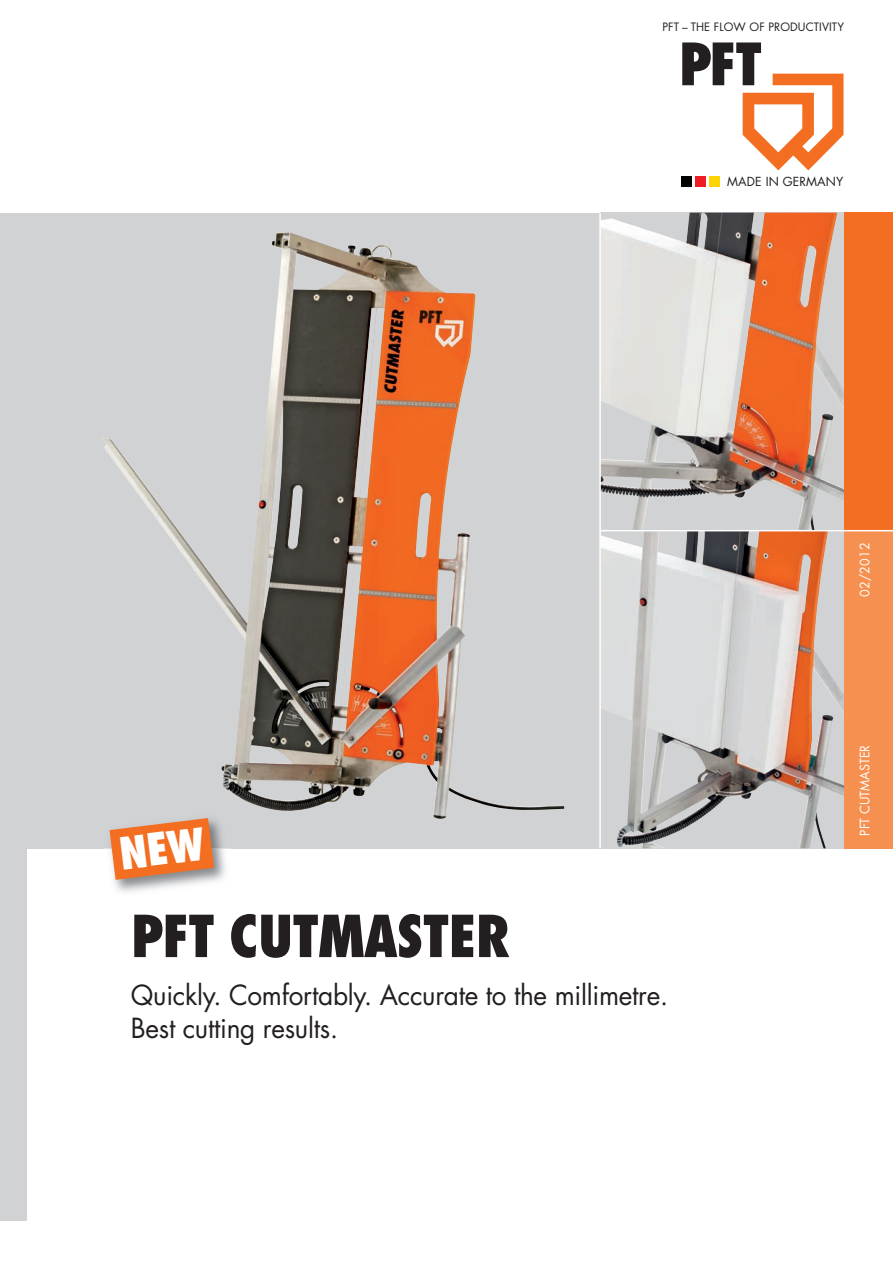
<style>
.page{position:relative;width:893px;height:1263px;background:#fff}
.page>*{position:absolute;margin:0;border:0;box-sizing:border-box;transform-origin:0 0}
.t1{font:800 condensed 56.25px "Futura";letter-spacing:-.015em;color:#231f20}
.t2{font:27px/33px "Futura";letter-spacing:-.01em;color:#231f20}
.t3{font:12.75px "Futura";color:#fff}
.t4{font:12.15px "Futura";letter-spacing:.01em;color:#231f20}
.t5{font:11.25px "Futura";letter-spacing:.01em;color:#231f20}
</style>
<div class="page">
<div style="left:0;top:213px;width:600px;height:635px;background:#d1d2d4"></div>
<img style="left:103px;top:232px;width:461px;height:587px">
<svg style="left:601px;top:213px;width:10px;height:317px;background:#d8d8d6"></svg>
<img style="left:611px;top:213px;width:233px;height:317px">
<img style="left:601px;top:531px;width:243px;height:317px">
<div style="left:0;top:848px;width:27px;height:372px;background:#d1d2d4"></div>
<div style="left:844px;top:213px;width:49px;height:425px;background:#f36e21"></div>
<div style="left:844px;top:531px;width:49px;height:317px;background:#f69050"></div>
<hr style="left:600px;top:530px;width:293px;height:1px;background:#fff">
<svg style="left:682px;top:43px;width:161px;height:127px"></svg>
<div style="left:681px;top:177px;width:11px;height:10px;background:#010101"></div>
<div style="left:695px;top:177px;width:11px;height:10px;background:#ee1d23"></div>
<div style="left:710px;top:177px;width:10px;height:10px;background:#fed304"></div>
<hr style="left:599px;top:213px;width:2px;height:635px;background:#fff">
<img style="left:104px;top:848px;width:131px;height:44px">
<img style="left:103px;top:810px;width:128px;height:38px">
<svg style="left:110px;top:818px;width:104px;height:62px;background:#e67f45"></svg>
<p class="t5" style="left:662px;top:21px;width:183px">PFT – THE FLOW OF PRODUCTIVITY</p>
<p class="t4" style="left:727px;top:176px;width:118px">MADE IN GERMANY</p>
<h1 class="t1" style="left:131px;top:912px;width:380px">PFT CUTMASTER</h1>
<p class="t2" style="left:131px;top:981px;width:539px">Quickly. Comfortably. Accurate to the millimetre.<br>Best cutting results.</p>
<p class="t3" style="left:859px;top:597px;width:56px;rotate:-90deg">02/2012</p>
<p class="t3" style="left:859px;top:836px;width:92px;rotate:-90deg">PFT CUTMASTER</p>
</div>
